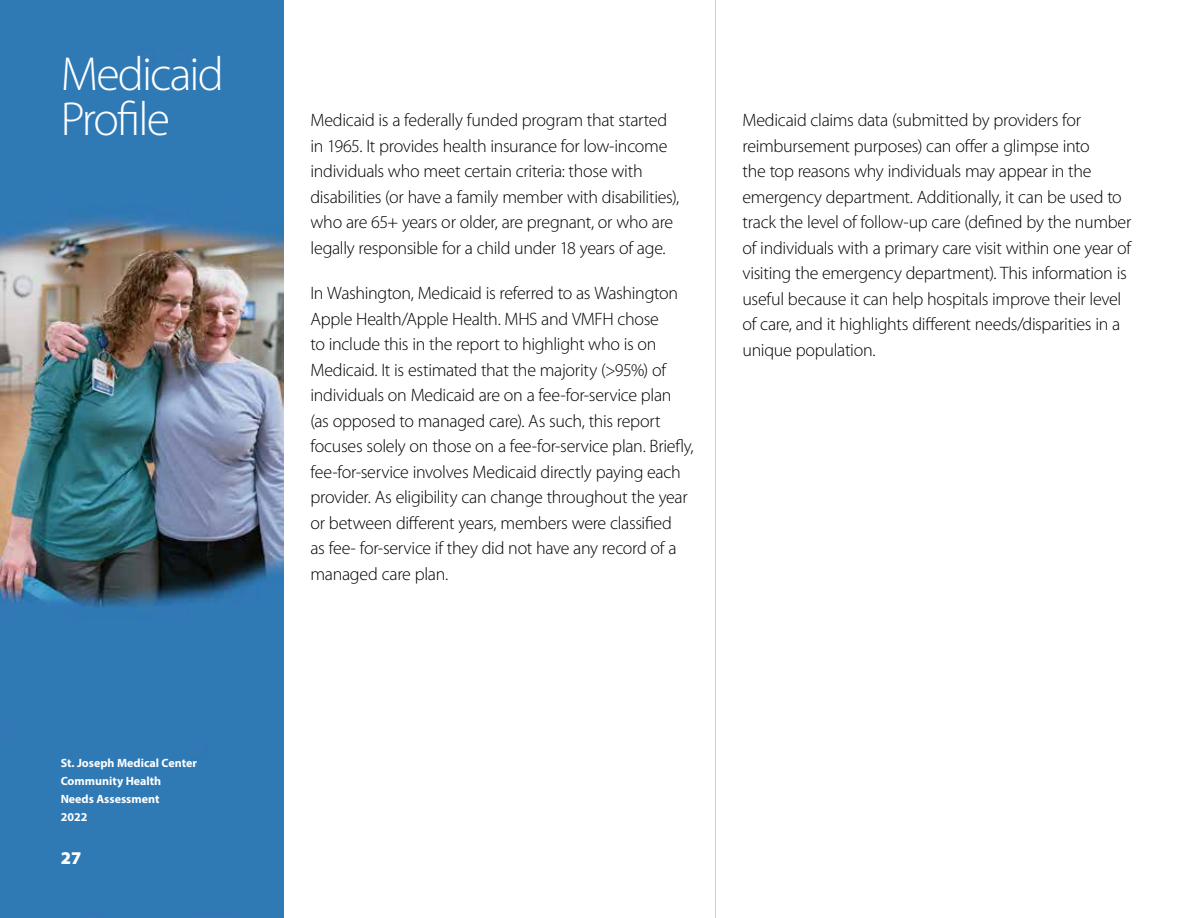
<style>
.page{position:relative;width:1188px;height:918px;background:#fff}
.page>*{position:absolute;margin:0;border:0;box-sizing:border-box;transform-origin:0 0}
.t1{font:300 48px/45px "Myriad Pro";letter-spacing:-.04em;color:#fff}
.t2{font:300 18px/25.5px "Myriad Pro";letter-spacing:-.02em;color:#000}
.t3{font:900 18px "Myriad Pro";color:#fff}
.t4{font:700 12px/18px "Myriad Pro";color:#fff}
</style>
<div class="page">
<hr style="left:715px;top:0;width:1px;height:918px;background:#bad3e7">
<img style="left:0;top:0;width:283px;height:918px">
<h1 class="t1" style="left:61px;top:52px;width:165px">Medicaid<br>Profile</h1>
<p class="t4" style="left:61px;top:753px;width:138px">St. Joseph Medical Center<br>Community Health<br>Needs Assessment<br>2022</p>
<p class="t3" style="left:61px;top:848px;width:22px">27</p>
<p class="t2" style="left:310px;top:108px;width:370px">Medicaid is a federally funded program that started in 1965. It provides health insurance for low-income individuals who meet certain criteria: those with disabilities (or have a family member with disabilities), who are 65+ years or older, are pregnant, or who are legally responsible for a child under 18 years of age.</p>
<p class="t2" style="left:310px;top:281px;width:385px">In Washington, Medicaid is referred to as Washington Apple Health/Apple Health. MHS and VMFH chose<br>to include this in the report to highlight who is on Medicaid. It is estimated that the majority (&gt;95%) of individuals on Medicaid are on a fee-for-service plan (as opposed to managed care). As such, this report focuses solely on those on a fee-for-service plan. Briefly, fee-for-service involves Medicaid directly paying each provider. As eligibility can change throughout the year or between different years, members were classified<br>as fee- for-service if they did not have any record of a managed care plan.</p>
<p class="t2" style="left:742px;top:108px;width:390px">Medicaid claims data (submitted by providers for reimbursement purposes) can offer a glimpse into<br>the top reasons why individuals may appear in the emergency department. Additionally, it can be used to track the level of follow-up care (defined by the number of individuals with a primary care visit within one year of visiting the emergency department). This information is useful because it can help hospitals improve their level of care, and it highlights different needs/disparities in a unique population.</p>
</div>
